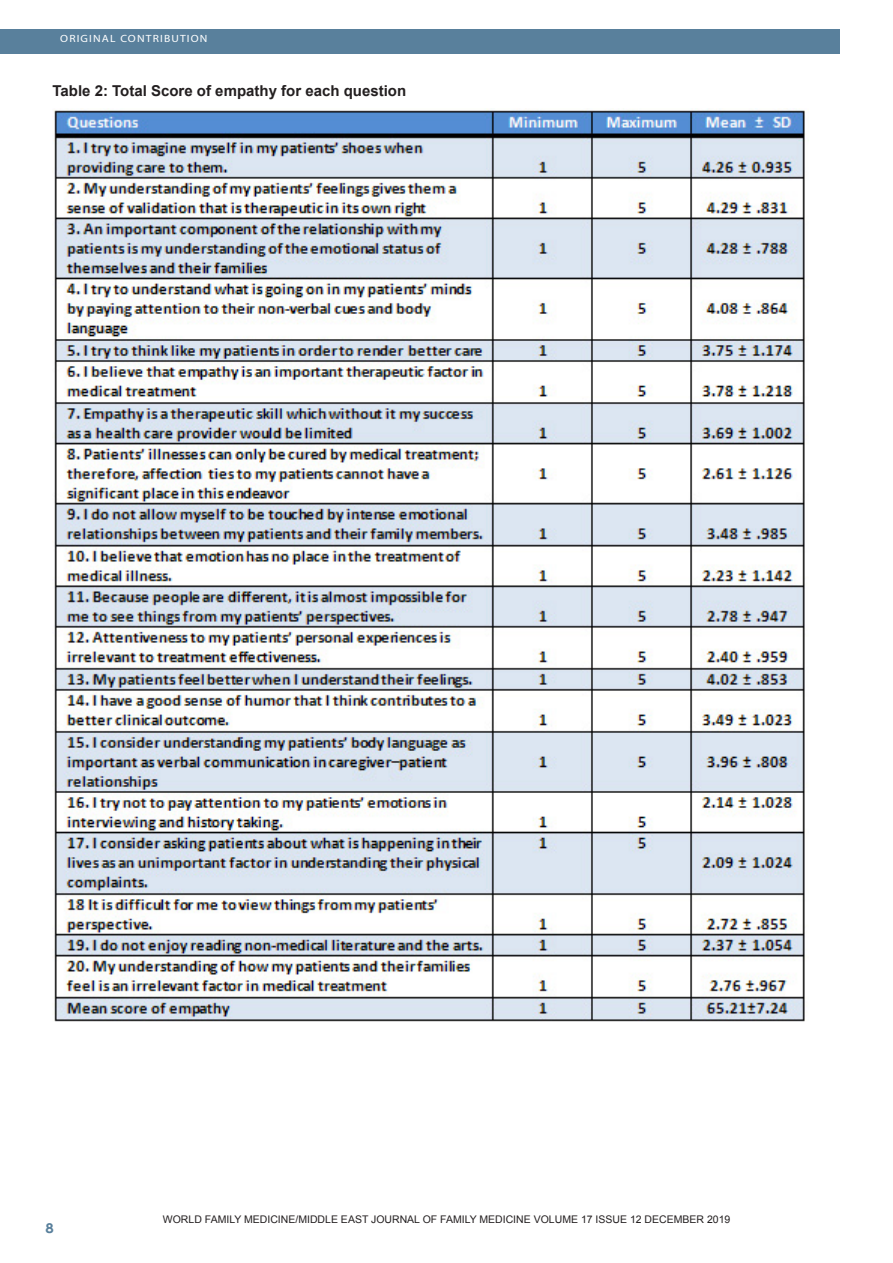
<style>
.page{position:relative;width:893px;height:1263px;background:#fff}
.page>*{position:absolute;margin:0;border:0;box-sizing:border-box;transform-origin:0 0}
.Footnote_Text{font:700 15px "Arial";color:#231f20}
.Footnote_Text-2{font:10.5px "Arial";color:#231f20}
.t1{font:10.5px "Myriad";letter-spacing:.1em;color:#fff;scale:1.1 1}
</style>
<div class="page">
<div style="left:0;top:30px;width:840px;height:24px;background:#59809c"></div>
<img style="left:54px;top:109px;width:751px;height:913px">
<p class="t1" style="left:60px;top:34px;width:135px">ORIGINAL CONTRIBUTION</p>
<p class="Footnote_Text" style="left:52px;top:81px;width:355px">Table 2: Total Score of empathy for each question</p>
<p class="Footnote_Text-2" style="left:163px;top:1212px;width:569px">WORLD FAMILY MEDICINE/MIDDLE EAST JOURNAL OF FAMILY MEDICINE VOLUME 17 ISSUE 12 DECEMBER 2019</p>
</div>
